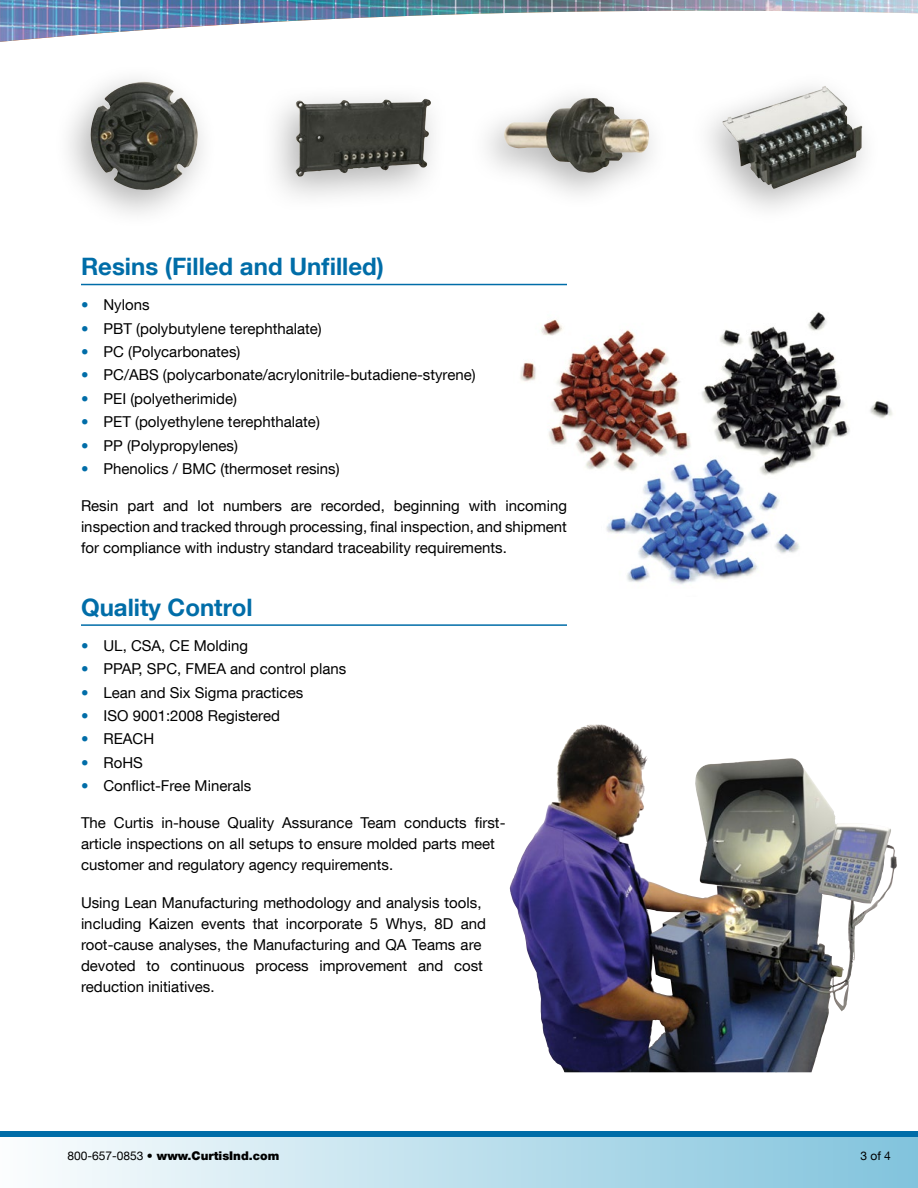
<style>
.page{position:relative;width:918px;height:1188px;background:#fff}
.page>*{position:absolute;margin:0;border:0;box-sizing:border-box;transform-origin:0 0}
.t1{font:700 24px "Helvetica Neue LT Com";color:#006da8}
.t2{font:15px/21px "Helvetica Neue LT Com";color:#000}
.t3{font:900 12px "Helvetica Neue LT Com";color:#000}
.t4{font:12px "Helvetica Neue LT Com";color:#000}
.s1{color:#006da8}
.s2{font-weight:400}
</style>
<div class="page">
<div style="left:0;top:1134px;width:918px;height:54px;background:linear-gradient(to right,#fcfdfe,#81c3dd)"></div>
<img style="left:520px;top:312px;width:373px;height:272px">
<hr style="left:81px;top:284px;width:486px;height:1px;background:#006da8">
<hr style="left:81px;top:624px;width:486px;height:2px;background:#006da8">
<div style="left:0;top:1131px;width:918px;height:6px;background:#006da8"></div>
<img style="left:510px;top:725px;width:315px;height:347px">
<svg style="left:68px;top:79px;width:797px;height:135px"></svg>
<img style="left:0;top:0;width:918px;height:42px">
<h1 class="t1" style="left:81px;top:251px;width:304px">Resins (Filled and Unfilled)</h1>
<p class="t2" style="left:81px;top:294px;width:70px"><span class="s1">•</span> Nylons</p>
<p class="t2" style="left:81px;top:318px;width:242px"><span class="s1">•</span> PBT (polybutylene terephthalate)</p>
<p class="t2" style="left:81px;top:341px;width:161px"><span class="s1">•</span> PC (Polycarbonates)</p>
<p class="t2" style="left:81px;top:364px;width:396px"><span class="s1">•</span> PC/ABS (polycarbonate/acrylonitrile-butadiene-styrene)</p>
<p class="t2" style="left:81px;top:388px;width:158px"><span class="s1">•</span> PEI (polyetherimide)</p>
<p class="t2" style="left:81px;top:411px;width:240px"><span class="s1">•</span> PET (polyethylene terephthalate)</p>
<p class="t2" style="left:81px;top:434px;width:158px"><span class="s1">•</span> PP (Polypropylenes)</p>
<p class="t2" style="left:81px;top:458px;width:260px"><span class="s1">•</span> Phenolics / BMC (thermoset resins)</p>
<p class="t2" style="left:81px;top:495px;width:488px;text-align:justify">Resin part and lot numbers are recorded, beginning with incoming inspection and tracked through processing, final inspection, and shipment for compliance with industry standard traceability requirements.</p>
<h1 class="t1" style="left:81px;top:592px;width:173px">Quality Control</h1>
<p class="t2" style="left:81px;top:635px;width:168px"><span class="s1">•</span> UL, CSA, CE Molding</p>
<p class="t2" style="left:81px;top:658px;width:267px"><span class="s1">•</span> PPAP, SPC, FMEA and control plans</p>
<p class="t2" style="left:81px;top:682px;width:224px"><span class="s1">•</span> Lean and Six Sigma practices</p>
<p class="t2" style="left:81px;top:705px;width:200px"><span class="s1">•</span> ISO 9001:2008 Registered</p>
<p class="t2" style="left:81px;top:728px;width:75px"><span class="s1">•</span> REACH</p>
<p class="t2" style="left:81px;top:752px;width:63px"><span class="s1">•</span> RoHS</p>
<p class="t2" style="left:81px;top:775px;width:172px"><span class="s1">•</span> Conflict-Free Minerals</p>
<p class="t2" style="left:81px;top:812px;width:426px">The Curtis in-house Quality Assurance Team conducts first&shy;article inspections on all setups to ensure molded parts meet customer and regulatory agency requirements.</p>
<p class="t2" style="left:81px;top:891px;width:406px">Using Lean Manufacturing methodology and analysis tools, including Kaizen events that incorporate 5 Whys, 8D and root-cause analyses, the Manufacturing and QA Teams are devoted to continuous process improvement and cost reduction initiatives.</p>
<p class="t3" style="left:68px;top:1148px;width:213px"><span class="s2">800-657-0853 •</span> www.CurtisInd.com</p>
<p class="t4" style="left:861px;top:1148px;width:32px">3 of 4</p>
</div>
